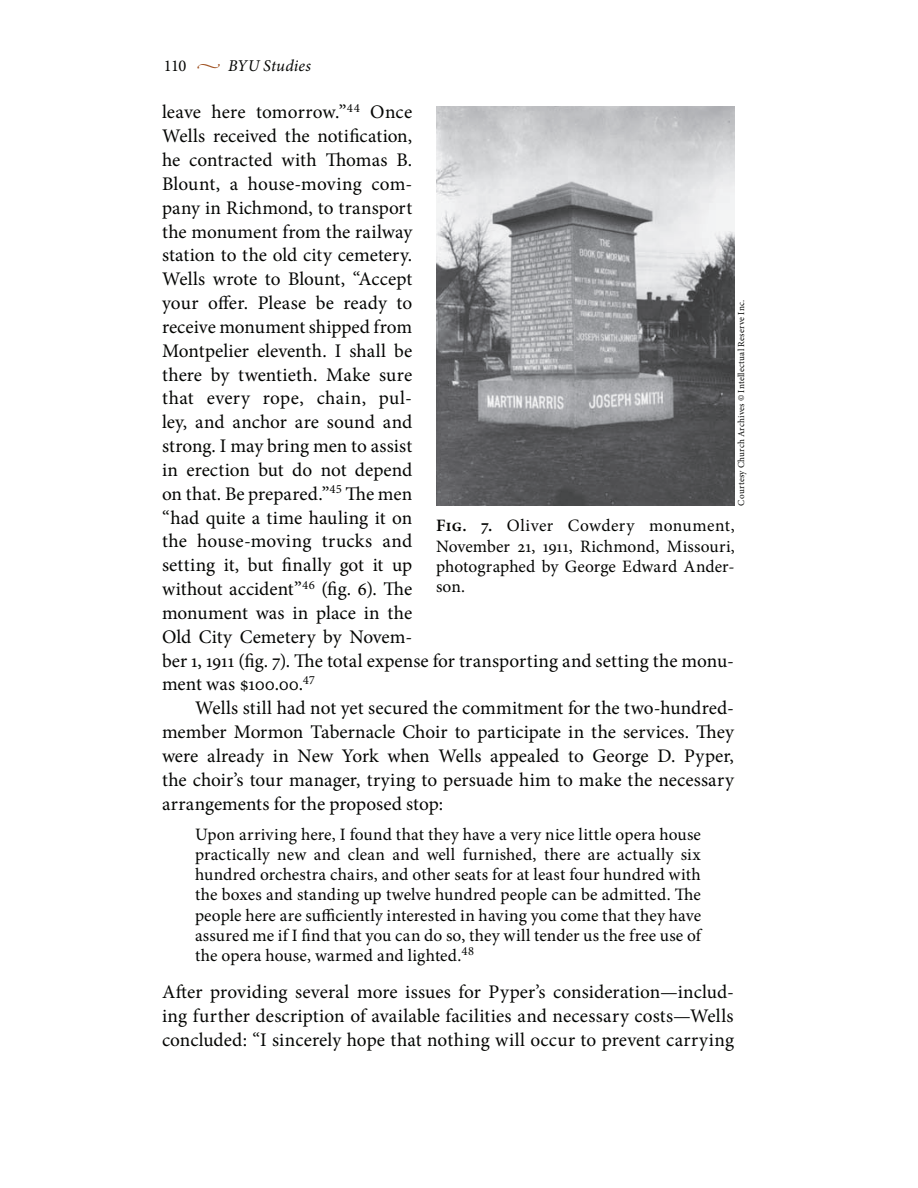
<style>
.page{position:relative;width:918px;height:1188px;background:#fff}
.page>*{position:absolute;margin:0;border:0;box-sizing:border-box;transform-origin:0 0}
.t1{font:19.2px/23.9px "Minion Pro";color:#040503;text-align:justify}
.t2{font:17.4px/20.1px "Minion Pro";letter-spacing:.005em;color:#040503;text-align:justify}
.t3{font:italic 16.5px "Minion Pro";letter-spacing:.01em;color:#040503}
.t4{font:9.15px "Minion Pro";letter-spacing:.025em;color:#040503}
.s1{font-style:normal}
.s2{font-family:"Minion Header";font-style:normal;font-size:14.7px;color:#a05323}
.s3{font-weight:600}
</style>
<div class="page">
<img style="left:436px;top:106px;width:299px;height:400px">
<p class="t3" style="left:164px;top:60px;width:149px"><span class="s1">110</span> <span class="s2">-</span> BYU Studies</p>
<p class="t1" style="left:162px;top:102px;width:573px;text-align:left">leave here tomorrow.”<sup>44</sup> Once<br>Wells received the notification,<br>he contracted with Thomas B.<br>Blount, a house-moving com-<br>pany in Richmond, to transport<br>the monument from the railway<br>station to the old city cemetery.<br>Wells wrote to Blount, “Accept<br>your offer. Please be ready to<br>receive monument shipped from<br>Montpelier eleventh. I shall be<br>there by twentieth. Make sure<br>that every rope, chain, pul-<br>ley, and anchor are sound and<br>strong. I may bring men to assist<br>in erection but do not depend<br>on that. Be prepared.”<sup>45</sup> The men<br>“had quite a time hauling it on<br>the house-moving trucks and<br>setting it, but finally got it up<br>without accident”<sup>46</sup> (fig. 6). The<br>monument was in place in the<br>Old City Cemetery by Novem-<br>ber 1, 1911 (fig. 7). The total expense for transporting and setting the monu&shy;ment was $100.00.<sup>47</sup></p>
<p class="t1" style="left:162px;top:698px;width:573px;text-indent:33px">Wells still had not yet secured the commitment for the two-hundred&shy;member Mormon Tabernacle Choir to participate in the services. They were already in New York when Wells appealed to George D. Pyper, the choir’s tour manager, trying to persuade him to make the necessary arrangements for the proposed stop:</p>
<p class="t2" style="left:195px;top:826px;width:508px">Upon arriving here, I found that they have a very nice little opera house practically new and clean and well furnished, there are actually six hundred orchestra chairs, and other seats for at least four hundred with the boxes and standing up twelve hundred people can be admitted. The people here are sufficiently interested in having you come that they have assured me if I find that you can do so, they will tender us the free use of the opera house, warmed and lighted.<sup>48</sup></p>
<p class="t1" style="left:162px;top:982px;width:574px">After providing several more issues for Pyper’s consideration—includ&shy;ing further description of available facilities and necessary costs—Wells concluded: “I sincerely hope that nothing will occur to prevent carrying</p>
<p class="t4" style="left:738px;top:506px;width:207px;rotate:-90deg">Courtesy Church Archives © Intellectual Reserve Inc.</p>
<p class="t2" style="left:436px;top:517px;width:300px"><span class="s3">Fig. 7.</span> Oliver Cowdery monument, November 21, 1911, Richmond, Missouri, photographed by George Edward Ander&shy;son.</p>
</div>
